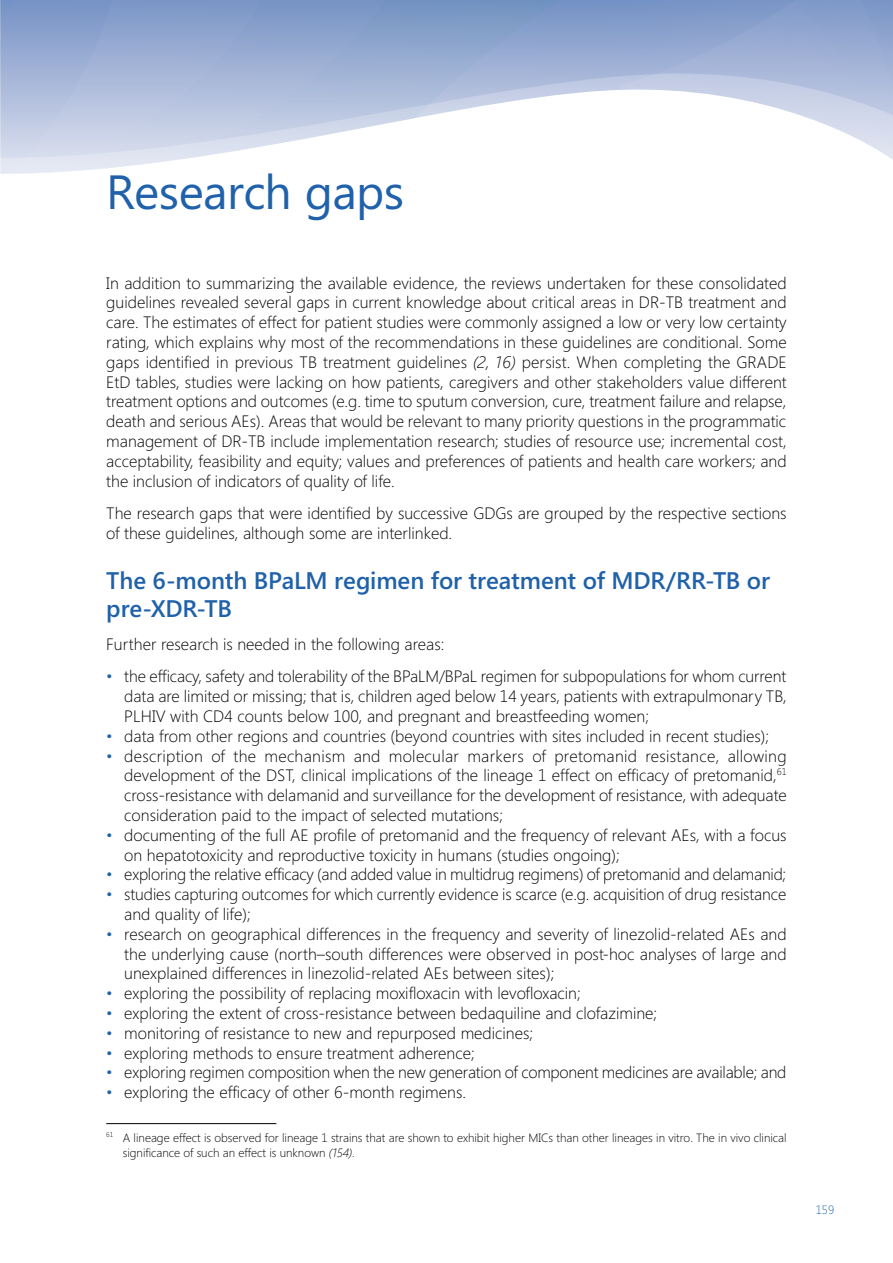
<style>
.page{position:relative;width:893px;height:1263px;background:#fff}
.page>*{position:absolute;margin:0;border:0;box-sizing:border-box;transform-origin:0 0}
.Head1-chapter{font:48px "Segoe UI";letter-spacing:-.01em;color:#1f61aa}
.Head3{font:600 24px/28.5px "Segoe UI";letter-spacing:-.005em;color:#1f61aa}
.Body{font:300 16.5px/19.8px "Segoe UI";color:#000;text-align:justify}
.Footnote{font:300 12px/14.4px "Segoe UI";color:#000}
.t1{font:300 12px "Segoe UI";color:#1f61aa}
.s1{font-style:italic}
.s2{color:#1f61aa}
</style>
<div class="page">
<hr style="left:106px;top:1123px;width:170px;height:1px;background:#000">
<svg style="left:0;top:158px;width:188px;height:16px"></svg>
<svg style="left:0;top:0;width:893px;height:158px"></svg>
<p class="Head1-chapter" style="left:106px;top:159px;width:299px">Research gaps</p>
<p class="Body" style="left:106px;top:272px;width:682px">In addition to summarizing the available evidence, the reviews undertaken for these consolidated guidelines revealed several gaps in current knowledge about critical areas in DR-TB treatment and care. The estimates of effect for patient studies were commonly assigned a low or very low certainty rating, which explains why most of the recommendations in these guidelines are conditional. Some gaps identified in previous TB treatment guidelines <span class="s1">(2, 16)</span> persist. When completing the GRADE EtD tables, studies were lacking on how patients, caregivers and other stakeholders value different treatment options and outcomes (e.g. time to sputum conversion, cure, treatment failure and relapse, death and serious AEs). Areas that would be relevant to many priority questions in the programmatic management of DR-TB include implementation research; studies of resource use; incremental cost, acceptability, feasibility and equity; values and preferences of patients and health care workers; and the inclusion of indicators of quality of life.</p>
<p class="Body" style="left:106px;top:503px;width:682px">The research gaps that were identified by successive GDGs are grouped by the respective sections of these guidelines, although some are interlinked.</p>
<p class="Head3" style="left:106px;top:565px;width:665px">The 6-month BPaLM regimen for treatment of MDR/RR-TB or pre-XDR-TB</p>
<p class="Body" style="left:106px;top:633px;width:340px">Further research is needed in the following areas:</p>
<p class="Body" style="left:124px;top:666px;width:664px;text-indent:-18px"><span class="s2">•</span> the efficacy, safety and tolerability of the BPaLM/BPaL regimen for subpopulations for whom current data are limited or missing; that is, children aged below 14 years, patients with extrapulmonary TB, PLHIV with CD4 counts below 100, and pregnant and breastfeeding women;</p>
<p class="Body" style="left:106px;top:725px;width:664px"><span class="s2">•</span> data from other regions and countries (beyond countries with sites included in recent studies);</p>
<p class="Body" style="left:124px;top:745px;width:664px;text-indent:-18px"><span class="s2">•</span> description of the mechanism and molecular markers of pretomanid resistance, allowing development of the DST, clinical implications of the lineage 1 effect on efficacy of pretomanid,<sup>61 </sup>cross-resistance with delamanid and surveillance for the development of resistance, with adequate consideration paid to the impact of selected mutations;</p>
<p class="Body" style="left:124px;top:824px;width:664px;text-indent:-18px"><span class="s2">•</span> documenting of the full AE profile of pretomanid and the frequency of relevant AEs, with a focus on hepatotoxicity and reproductive toxicity in humans (studies ongoing);</p>
<p class="Body" style="left:106px;top:864px;width:681px"><span class="s2">•</span> exploring the relative efficacy (and added value in multidrug regimens) of pretomanid and delamanid;</p>
<p class="Body" style="left:124px;top:884px;width:663px;text-indent:-18px"><span class="s2">•</span> studies capturing outcomes for which currently evidence is scarce (e.g. acquisition of drug resistance and quality of life);</p>
<p class="Body" style="left:124px;top:923px;width:664px;text-indent:-18px"><span class="s2">•</span> research on geographical differences in the frequency and severity of linezolid-related AEs and the underlying cause (north–south differences were observed in post-hoc analyses of large and unexplained differences in linezolid-related AEs between sites);</p>
<p class="Body" style="left:106px;top:983px;width:476px"><span class="s2">•</span> exploring the possibility of replacing moxifloxacin with levofloxacin;</p>
<p class="Body" style="left:106px;top:1003px;width:552px"><span class="s2">•</span> exploring the extent of cross-resistance between bedaquiline and clofazimine;</p>
<p class="Body" style="left:106px;top:1022px;width:428px"><span class="s2">•</span> monitoring of resistance to new and repurposed medicines;</p>
<p class="Body" style="left:106px;top:1042px;width:370px"><span class="s2">•</span> exploring methods to ensure treatment adherence;</p>
<p class="Body" style="left:106px;top:1062px;width:682px"><span class="s2">•</span> exploring regimen composition when the new generation of component medicines are available; and</p>
<p class="Body" style="left:106px;top:1082px;width:361px"><span class="s2">•</span> exploring the efficacy of other 6-month regimens.</p>
<p class="Footnote" style="left:123px;top:1130px;width:665px;text-indent:-16px"><sup>61</sup> A lineage effect is observed for lineage 1 strains that are shown to exhibit higher MICs than other lineages in vitro. The in vivo clinical significance of such an effect is unknown <span class="s1">(154)</span>.</p>
<p class="t1" style="left:816px;top:1202px;width:20px">159</p>
</div>
